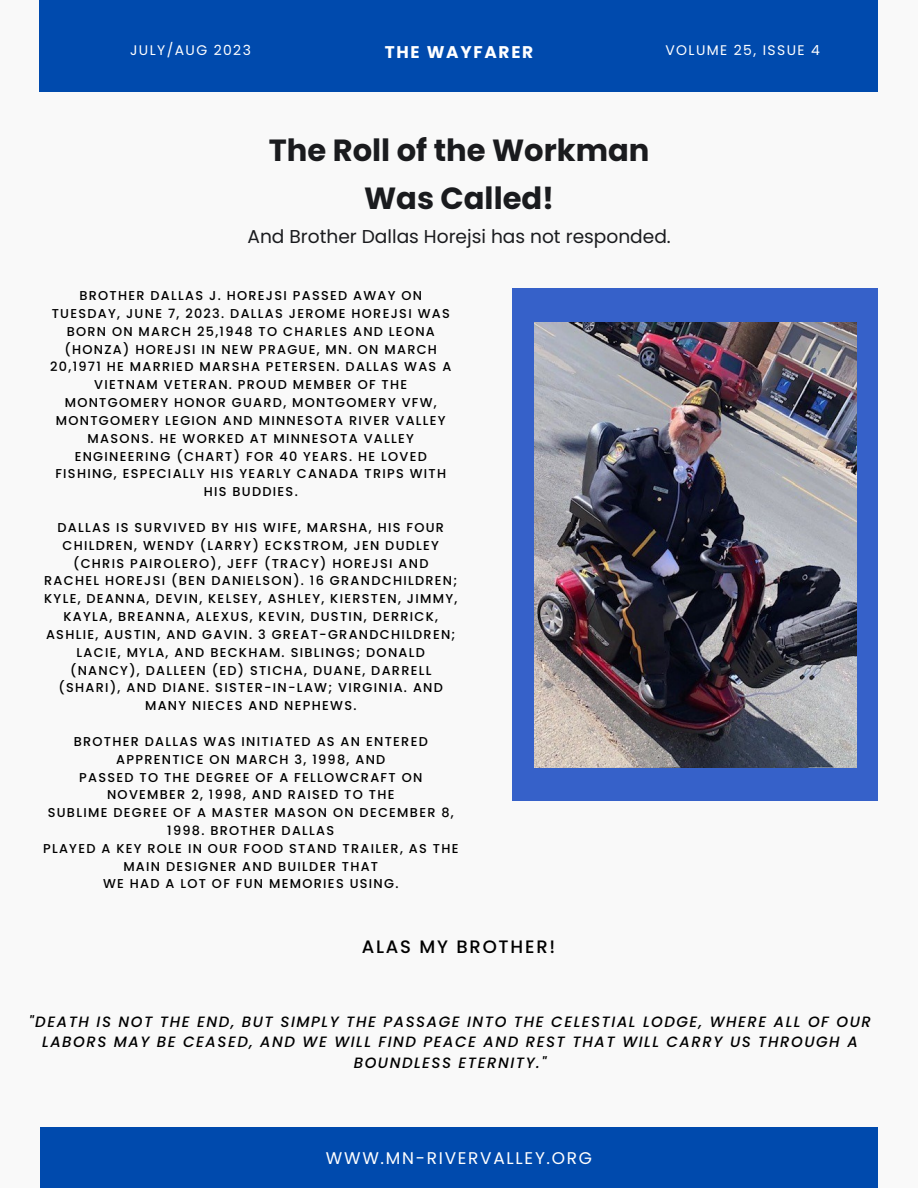
<style>
.page{position:relative;width:918px;height:1188px;background:#f9f9f9}
.page>*{position:absolute;margin:0;border:0;box-sizing:border-box;transform-origin:0 0}
.t1{font:700 30.6px/48.3px "Poppins";color:#1a1b1e;text-align:center}
.t2{font:18.6px "Poppins";color:#1a1b1e}
.t3{font:500 18px "Poppins";letter-spacing:.1em;color:#000}
.t4{font:16.95px "Poppins";letter-spacing:.1em;color:#fff}
.t5{font:700 16.95px "Poppins";letter-spacing:.1em;color:#fff}
.t6{font:italic 500 15px/20.5px "Poppins";letter-spacing:.1em;color:#000;text-align:center}
.t7{font:13.95px "Poppins";letter-spacing:.1em;color:#fff}
.t8{font:500 12.9px/17.9px "Poppins";letter-spacing:.1em;color:#000;text-align:center}
</style>
<div class="page">
<div style="left:40px;top:1127px;width:838px;height:61px;background:#004aad"></div>
<div style="left:39px;top:0;width:839px;height:92px;background:#004aad"></div>
<div style="left:512px;top:289px;width:366px;height:512px;background:#3661c9"></div>
<img style="left:534px;top:323px;width:322px;height:444px">
<p class="t7" style="left:130px;top:40px;width:122px">JULY/AUG 2023</p>
<p class="t5" style="left:385px;top:40px;width:150px">THE WAYFARER</p>
<p class="t7" style="left:665px;top:40px;width:156px">VOLUME 25, ISSUE 4</p>
<p class="t1" style="left:269px;top:126px;width:382px">The Roll of the Workman<br>Was Called!</p>
<p class="t2" style="left:248px;top:224px;width:425px">And Brother Dallas Horejsi has not responded.</p>
<p class="t8" style="left:50px;top:287px;width:403px">BROTHER DALLAS J. HOREJSI PASSED AWAY ON TUESDAY, JUNE 7, 2023. DALLAS JEROME HOREJSI WAS BORN ON MARCH 25,1948 TO CHARLES AND LEONA (HONZA) HOREJSI IN NEW PRAGUE, MN. ON MARCH 20,1971 HE MARRIED MARSHA PETERSEN. DALLAS WAS A VIETNAM VETERAN. PROUD MEMBER OF THE MONTGOMERY HONOR GUARD, MONTGOMERY VFW, MONTGOMERY LEGION AND MINNESOTA RIVER VALLEY MASONS. HE WORKED AT MINNESOTA VALLEY ENGINEERING (CHART) FOR 40 YEARS. HE LOVED FISHING, ESPECIALLY HIS YEARLY CANADA TRIPS WITH HIS BUDDIES.</p>
<p class="t8" style="left:44px;top:518px;width:415px">DALLAS IS SURVIVED BY HIS WIFE, MARSHA, HIS FOUR CHILDREN, WENDY (LARRY) ECKSTROM, JEN DUDLEY (CHRIS PAIROLERO), JEFF (TRACY) HOREJSI AND RACHEL HOREJSI (BEN DANIELSON). 16 GRANDCHILDREN; KYLE, DEANNA, DEVIN, KELSEY, ASHLEY, KIERSTEN, JIMMY, KAYLA, BREANNA, ALEXUS, KEVIN, DUSTIN, DERRICK, ASHLIE, AUSTIN, AND GAVIN. 3 GREAT-GRANDCHILDREN; LACIE, MYLA, AND BECKHAM. SIBLINGS; DONALD (NANCY), DALLEEN (ED) STICHA, DUANE, DARRELL (SHARI), AND DIANE. SISTER-IN-LAW; VIRGINIA. AND MANY NIECES AND NEPHEWS.</p>
<p class="t8" style="left:74px;top:732px;width:356px">BROTHER DALLAS WAS INITIATED AS AN ENTERED<br>APPRENTICE ON MARCH 3, 1998, AND</p>
<p class="t8" style="left:79px;top:768px;width:345px">PASSED TO THE DEGREE OF A FELLOWCRAFT ON<br>NOVEMBER 2, 1998, AND RAISED TO THE</p>
<p class="t8" style="left:48px;top:804px;width:408px">SUBLIME DEGREE OF A MASTER MASON ON DECEMBER 8,<br>1998. BROTHER DALLAS</p>
<p class="t8" style="left:43px;top:839px;width:417px">PLAYED A KEY ROLE IN OUR FOOD STAND TRAILER, AS THE<br>MAIN DESIGNER AND BUILDER THAT</p>
<p class="t8" style="left:103px;top:875px;width:297px">WE HAD A LOT OF FUN MEMORIES USING.</p>
<p class="t3" style="left:362px;top:934px;width:195px">ALAS MY BROTHER!</p>
<p class="t6" style="left:29px;top:1011px;width:843px">"DEATH IS NOT THE END, BUT SIMPLY THE PASSAGE INTO THE CELESTIAL LODGE, WHERE ALL OF OUR<br>LABORS MAY BE CEASED, AND WE WILL FIND PEACE AND REST THAT WILL CARRY US THROUGH A<br>BOUNDLESS ETERNITY."</p>
<p class="t4" style="left:326px;top:1146px;width:268px">WWW.MN-RIVERVALLEY.ORG</p>
</div>
